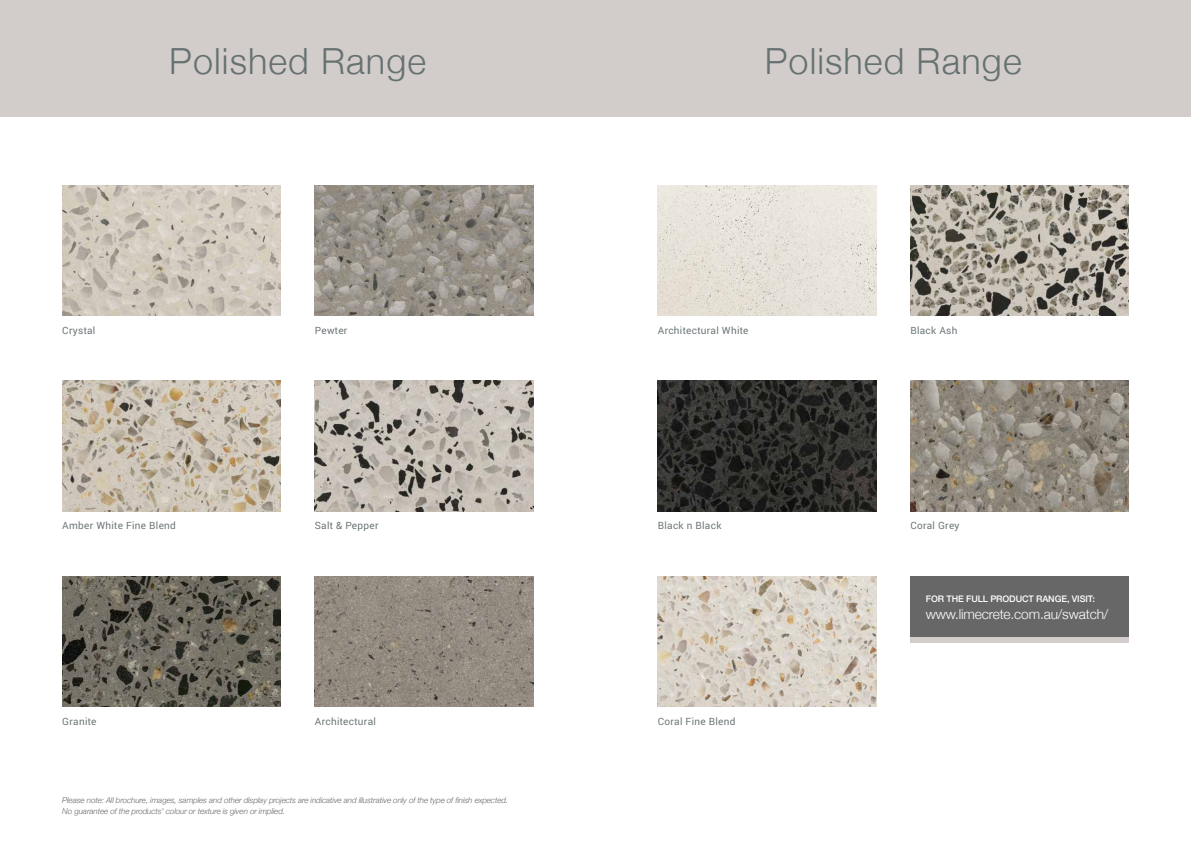
<style>
.page{position:relative;width:1191px;height:842px;background:#fff}
.page>*{position:absolute;margin:0;border:0;box-sizing:border-box;transform-origin:0 0}
.t1{font:300 36px "Helvetica Neue";letter-spacing:.03em;color:#667172}
.t2{font:300 13.7px "Helvetica Neue";letter-spacing:-.01em;color:#fff}
.t3{font:10px "Roboto";letter-spacing:.03em;color:#667172}
.t4{font:500 9px "Helvetica Neue";letter-spacing:-.01em;color:#fff}
.t5{font:italic 300 8px/11px "Helvetica Neue";letter-spacing:-.01em;color:#666766}
</style>
<div class="page">
<div style="left:910px;top:582px;width:218px;height:61px;background:#d2cdca"></div>
<div style="left:910px;top:576px;width:218px;height:61px;background:#666766"></div>
<div style="left:0;top:0;width:1191px;height:116px;background:#d2cdca"></div>
<img style="left:62px;top:381px;width:219px;height:130px">
<img style="left:62px;top:185px;width:219px;height:131px">
<img style="left:315px;top:185px;width:218px;height:131px">
<img style="left:315px;top:381px;width:218px;height:130px">
<img style="left:62px;top:576px;width:219px;height:131px">
<img style="left:315px;top:576px;width:218px;height:131px">
<img style="left:658px;top:185px;width:218px;height:131px">
<img style="left:910px;top:185px;width:218px;height:131px">
<img style="left:658px;top:381px;width:218px;height:130px">
<img style="left:910px;top:381px;width:218px;height:130px">
<img style="left:658px;top:576px;width:218px;height:131px">
<h1 class="t1" style="left:169px;top:48px;width:258px">Polished Range</h1>
<h1 class="t1" style="left:765px;top:48px;width:258px">Polished Range</h1>
<p class="t3" style="left:62px;top:326px;width:35px">Crystal</p>
<p class="t3" style="left:315px;top:326px;width:34px">Pewter</p>
<p class="t3" style="left:658px;top:326px;width:92px">Architectural White</p>
<p class="t3" style="left:910px;top:326px;width:49px">Black Ash</p>
<p class="t3" style="left:62px;top:522px;width:115px">Amber White Fine Blend</p>
<p class="t3" style="left:315px;top:522px;width:65px">Salt &amp; Pepper</p>
<p class="t3" style="left:658px;top:522px;width:65px">Black n Black</p>
<p class="t3" style="left:910px;top:522px;width:51px">Coral Grey</p>
<p class="t4" style="left:925px;top:595px;width:171px">FOR THE FULL PRODUCT RANGE, VISIT:</p>
<h2 class="t2" style="left:925px;top:609px;width:184px">www.limecrete.com.au/swatch/</h2>
<p class="t3" style="left:62px;top:717px;width:36px">Granite</p>
<p class="t3" style="left:315px;top:717px;width:63px">Architectural</p>
<p class="t3" style="left:658px;top:717px;width:79px">Coral Fine Blend</p>
<p class="t5" style="left:62px;top:794px;width:447px">Please note: All brochure, images, samples and other display projects are indicative and illustrative only of the type of finish expected.<br>No guarantee of the products’ colour or texture is given or implied.</p>
</div>
